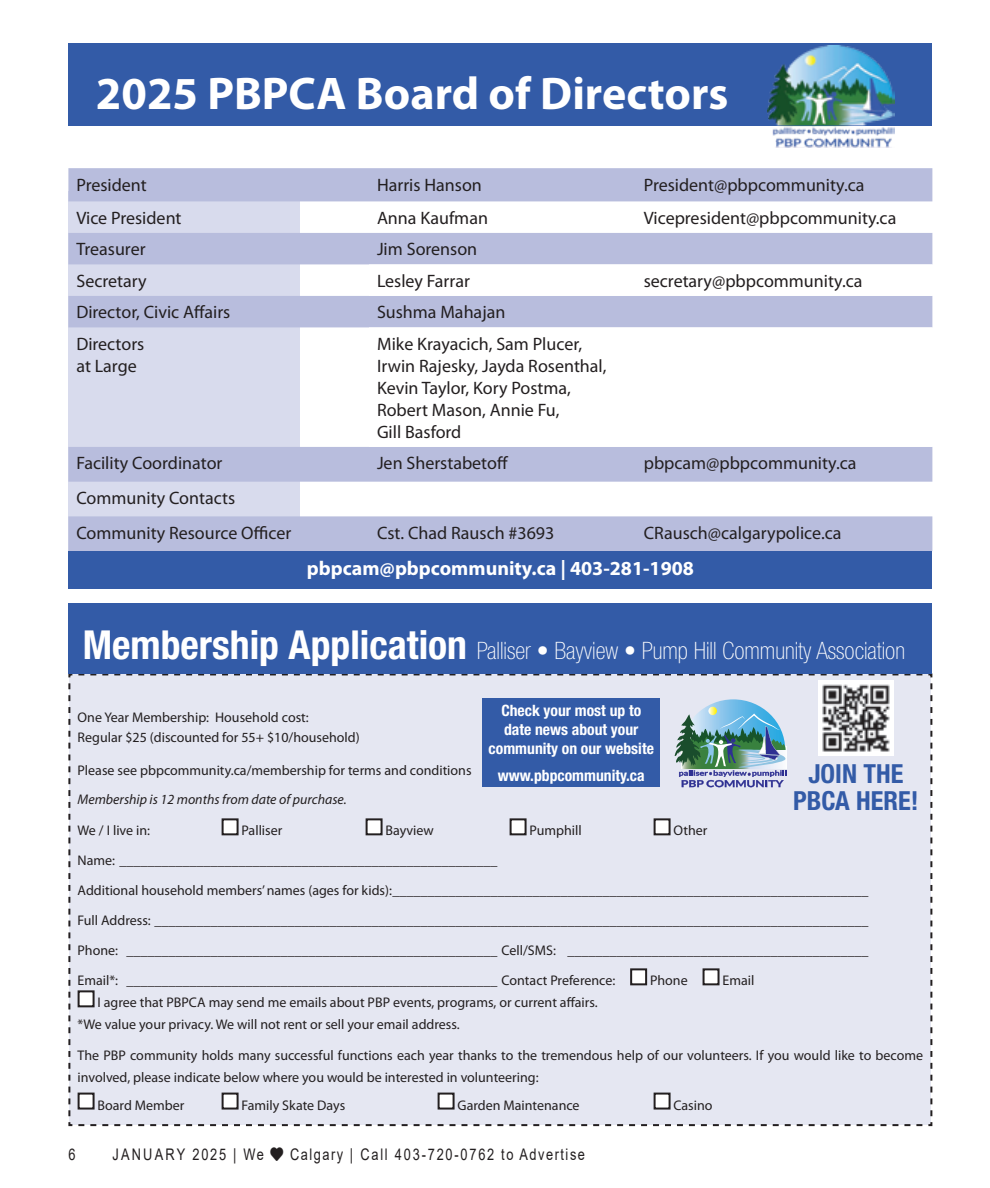
<style>
.page{position:relative;width:990px;height:1188px;background:#fff}
.page>*{position:absolute;margin:0;border:0;box-sizing:border-box;transform-origin:0 0}
.Body_text{font:700 46px "Myriad Pro";color:#fff}
.In_Around_title{font:700 condensed 26.4px "Helvetica Neue LT Std";color:#335ba7}
.t1{font:100 condensed 24px "Helvetica Neue LT Std";color:#fff}
.Body_text-2{font:700 20px "Myriad Pro";color:#fff}
.Body_text-3{font:18px/22px "Myriad Pro";color:#231f20}
.t2{font:16px "Arial";letter-spacing:.14em;color:#231f20;scale:.8 1}
.In_Around_title-2{font:700 condensed 15.6px/19.2px "Helvetica Neue LT Std";color:#fff;text-align:center}
.Body_text-4{font:14px/20px "Myriad Pro";color:#231f20}
.t3{font:italic 14px "Myriad Pro";color:#231f20}
.s1{font-weight:700;font-size:40px}
</style>
<div class="page">
<svg style="left:68px;top:168px;width:864px;height:383px;fill:#b8bddd"></svg>
<svg style="left:369px;top:264px;width:563px;height:183px"></svg>
<div style="left:68px;top:551px;width:864px;height:38px;background:#335ba7"></div>
<div style="left:68px;top:44px;width:864px;height:82px;background:#335ba7"></div>
<img style="left:767px;top:46px;width:127px;height:101px">
<div style="left:68px;top:673px;width:865px;height:454px;background:#e5e7f2"></div>
<div style="left:68px;top:603px;width:864px;height:71px;background:#335ba7"></div>
<img style="left:818px;top:681px;width:76px;height:75px">
<div style="left:482px;top:698px;width:178px;height:89px;background:#335ba7"></div>
<svg style="left:675px;top:699px;width:111px;height:88px;background:#87abb7"></svg>
<p class="Body_text" style="left:96px;top:64px;width:634px">2025 PBPCA Board of Directors</p>
<p class="Body_text-3" style="left:76px;top:173px;width:72px">President</p>
<p class="Body_text-3" style="left:377px;top:173px;width:106px">Harris Hanson</p>
<p class="Body_text-3" style="left:644px;top:173px;width:222px">President@pbpcommunity.ca</p>
<p class="Body_text-3" style="left:76px;top:207px;width:107px">Vice President</p>
<p class="Body_text-3" style="left:377px;top:207px;width:113px">Anna Kaufman</p>
<p class="Body_text-3" style="left:644px;top:207px;width:254px">Vicepresident@pbpcommunity.ca</p>
<p class="Body_text-3" style="left:76px;top:238px;width:71px">Treasurer</p>
<p class="Body_text-3" style="left:377px;top:238px;width:102px">Jim Sorenson</p>
<p class="Body_text-3" style="left:76px;top:270px;width:72px">Secretary</p>
<p class="Body_text-3" style="left:377px;top:270px;width:94px">Lesley Farrar</p>
<p class="Body_text-3" style="left:644px;top:270px;width:220px">secretary@pbpcommunity.ca</p>
<p class="Body_text-3" style="left:76px;top:301px;width:156px">Director, Civic Affairs</p>
<p class="Body_text-3" style="left:377px;top:301px;width:130px">Sushma Mahajan</p>
<p class="Body_text-3" style="left:76px;top:333px;width:69px">Directors at Large</p>
<p class="Body_text-3" style="left:377px;top:333px;width:207px">Mike Krayacich, Sam Plucer,</p>
<p class="Body_text-3" style="left:377px;top:355px;width:231px">Irwin Rajesky, Jayda Rosenthal,<br>Kevin Taylor, Kory Postma,<br>Robert Mason, Annie Fu,<br>Gill Basford</p>
<p class="Body_text-3" style="left:76px;top:452px;width:148px">Facility Coordinator</p>
<p class="Body_text-3" style="left:377px;top:452px;width:133px">Jen Sherstabetoff</p>
<p class="Body_text-3" style="left:644px;top:452px;width:214px">pbpcam@pbpcommunity.ca</p>
<p class="Body_text-3" style="left:76px;top:487px;width:160px">Community Contacts</p>
<p class="Body_text-3" style="left:76px;top:522px;width:217px">Community Resource Officer</p>
<p class="Body_text-3" style="left:377px;top:522px;width:179px">Cst. Chad Rausch #3693</p>
<p class="Body_text-3" style="left:644px;top:522px;width:199px">CRausch@calgarypolice.ca</p>
<p class="Body_text-2" style="left:307px;top:555px;width:389px">pbpcam@pbpcommunity.ca | 403-281-1908</p>
<p class="t1" style="left:83px;top:637px;width:824px"><span class="s1">Membership Application</span> Palliser • Bayview • Pump Hill Community Association</p>
<p class="In_Around_title-2" style="left:489px;top:700px;width:167px">Check your most up to date news about your community on our website</p>
<p class="In_Around_title-2" style="left:498px;top:766px;width:148px">www.pbpcommunity.ca</p>
<p class="Body_text-4" style="left:78px;top:707px;width:284px">One Year Membership: Household cost:<br>Regular $25 (discounted for 55+ $10/household)</p>
<p class="Body_text-4" style="left:78px;top:760px;width:395px">Please see pbpcommunity.ca/membership for terms and conditions</p>
<p class="t3" style="left:78px;top:791px;width:271px">Membership is 12 months from date of purchase.</p>
<p class="Body_text-4" style="left:78px;top:820px;width:74px">We / I live in:</p>
<p class="Body_text-4" style="left:242px;top:820px;width:42px">Palliser</p>
<p class="Body_text-4" style="left:386px;top:820px;width:50px">Bayview</p>
<p class="Body_text-4" style="left:530px;top:820px;width:54px">Pumphill</p>
<p class="Body_text-4" style="left:674px;top:820px;width:35px">Other</p>
<p class="Body_text-4" style="left:78px;top:850px;width:421px">Name: ______________________________________________________</p>
<p class="Body_text-4" style="left:78px;top:880px;width:792px">Additional household members’ names (ages for kids):____________________________________________________________________</p>
<p class="Body_text-4" style="left:78px;top:910px;width:792px">Full Address: ______________________________________________________________________________________________________</p>
<p class="Body_text-4" style="left:78px;top:940px;width:792px">Phone: _____________________________________________________ Cell/SMS: ___________________________________________</p>
<p class="Body_text-4" style="left:78px;top:970px;width:539px">Email*: _____________________________________________________ Contact Preference:</p>
<p class="Body_text-4" style="left:650px;top:970px;width:39px">Phone</p>
<p class="Body_text-4" style="left:722px;top:970px;width:33px">Email</p>
<p class="Body_text-4" style="left:98px;top:992px;width:502px">I agree that PBPCA may send me emails about PBP events, programs, or current affairs.</p>
<p class="Body_text-4" style="left:78px;top:1014px;width:384px">*We value your privacy. We will not rent or sell your email address.</p>
<p class="Body_text-4" style="left:78px;top:1044px;width:847px;line-height:22px">The PBP community holds many successful functions each year thanks to the tremendous help of our volunteers. If you would like to become involved, please indicate below where you would be interested in volunteering:</p>
<p class="Body_text-4" style="left:98px;top:1095px;width:88px">Board Member</p>
<p class="Body_text-4" style="left:242px;top:1095px;width:105px">Family Skate Days</p>
<p class="Body_text-4" style="left:458px;top:1095px;width:124px">Garden Maintenance</p>
<p class="Body_text-4" style="left:674px;top:1095px;width:41px">Casino</p>
<p class="In_Around_title" style="left:808px;top:758px;width:96px">JOIN THE</p>
<p class="In_Around_title" style="left:793px;top:784px;width:127px">PBCA HERE!</p>
<p class="t2" style="left:68px;top:1144px;width:10px">6</p>
<p class="t2" style="left:112px;top:1144px;width:592px">JANUARY 2025 | We ♥ Calgary | Call 403-720-0762 to Advertise</p>
</div>
